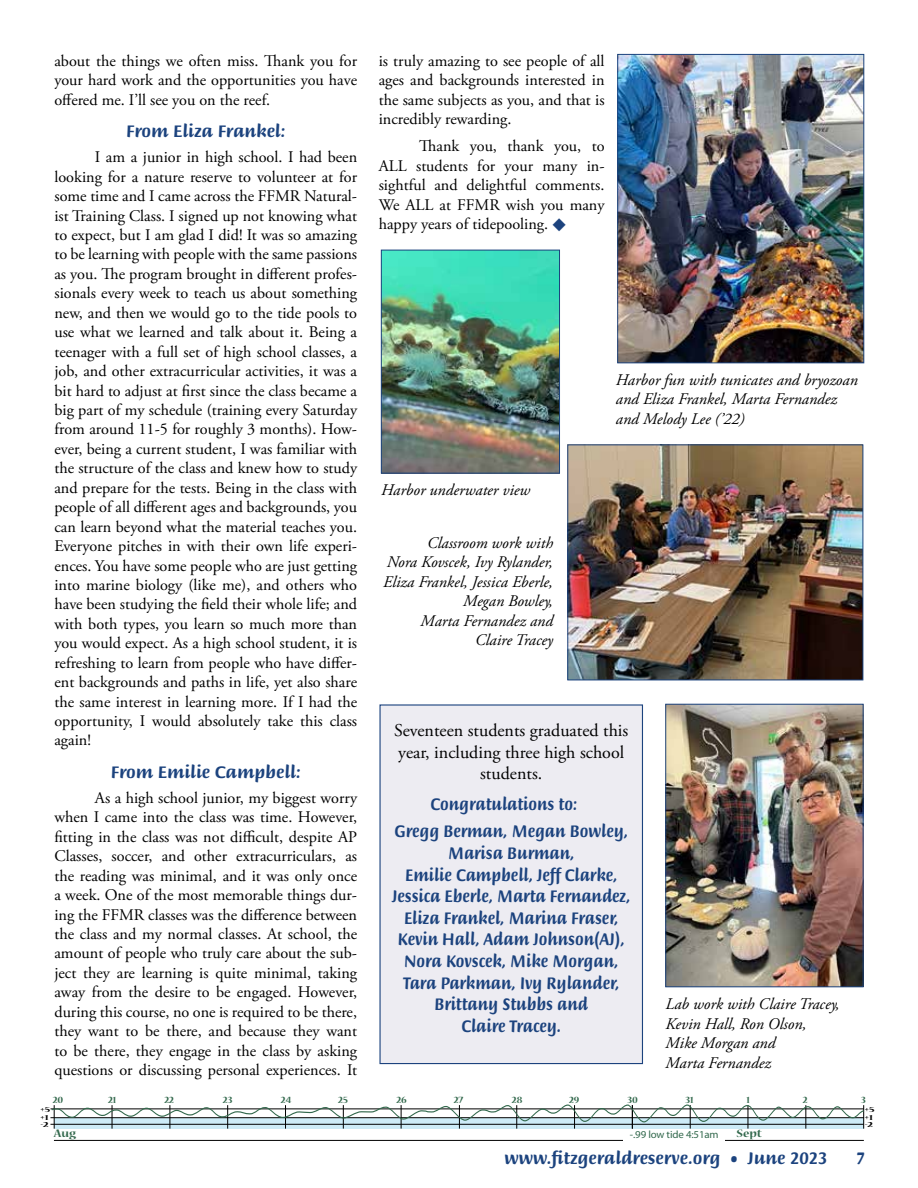
<style>
.page{position:relative;width:918px;height:1188px;background:#fff}
.page>*{position:absolute;margin:0;border:0;box-sizing:border-box;transform-origin:0 0}
.t1{font:700 18px/21.6px "Briem Script Std";color:#1c437e;scale:.85 1}
.t2{font:700 18px "Briem Script Std";color:#1c437e;scale:.95 1}
.t3{font:18px/21.6px "Adobe Garamond Pro";color:#000;text-align:center}
.t4{font:16.2px/19.5px "Adobe Garamond Pro";color:#000;text-align:justify}
.t5{font:italic 16.2px/19.5px "Adobe Garamond Pro";color:#000}
.t6{font:700 12.15px "Nueva Std";color:#33694d;scale:1.05 1}
.t7{font:10.65px "Myriad Pro";letter-spacing:-.01em;color:#33694d}
.t8{font:700 10.5px "Nueva Std";color:#33694d}
.t9{font:700 8.4px/7.6px "Nueva Std";color:#000;scale:1.43 1}
.s1{color:#1c437e}
.s2{font-size:12px}
</style>
<div class="page">
<hr style="left:54px;top:1140px;width:810px;height:1px;background:#000">
<hr style="left:50px;top:1109px;width:814px;height:1px;background:#000">
<hr style="left:50px;top:1117px;width:814px;height:1px;background:#000">
<hr style="left:50px;top:1124px;width:814px;height:1px;background:#000">
<svg style="left:51px;top:1104px;width:813px;height:25px"></svg>
<div style="left:624px;top:1129px;width:101px;height:13px;background:#fff"></div>
<img style="left:668px;top:706px;width:193px;height:279px">
<div style="left:666px;top:704px;width:197px;height:283px;border:1px solid #1c437e"></div>
<img style="left:383px;top:252px;width:175px;height:219px">
<div style="left:381px;top:250px;width:179px;height:223px;border:1px solid #1c437e"></div>
<img style="left:619px;top:56px;width:243px;height:305px">
<div style="left:617px;top:54px;width:247px;height:309px;border:1px solid #1c437e"></div>
<img style="left:569px;top:446px;width:292px;height:232px">
<div style="left:567px;top:444px;width:296px;height:236px;border:1px solid #1c437e"></div>
<div style="left:379px;top:704px;width:264px;height:360px;background:#edecf2;border:1px solid #1c437e"></div>
<p class="t4" style="left:54px;top:52px;width:304px">about the things we often miss. Thank you for your hard work and the opportunities you have offered me. I’ll see you on the reef.</p>
<p class="t2" style="left:126px;top:121px;width:169px">From Eliza Frankel:</p>
<p class="t4" style="left:54px;top:148px;width:304px;text-indent:40px">I am a junior in high school. I had been looking for a nature reserve to volunteer at for some time and I came across the FFMR Natural&shy;ist Training Class. I signed up not knowing what to expect, but I am glad I did! It was so amazing to be learning with people with the same passions as you. The program brought in different profes&shy;sionals every week to teach us about something new, and then we would go to the tide pools to use what we learned and talk about it. Being a teenager with a full set of high school classes, a job, and other extracurricular activities, it was a bit hard to adjust at first since the class became a big part of my schedule (training every Saturday from around 11-5 for roughly 3 months). How&shy;ever, being a current student, I was familiar with the structure of the class and knew how to study and prepare for the tests. Being in the class with people of all different ages and backgrounds, you can learn beyond what the material teaches you.<br>Everyone pitches in with their own life experi&shy;ences. You have some people who are just getting into marine biology (like me), and others who have been studying the field their whole life; and with both types, you learn so much more than you would expect. As a high school student, it is refreshing to learn from people who have differ&shy;ent backgrounds and paths in life, yet also share the same interest in learning more. If I had the opportunity, I would absolutely take this class again!</p>
<p class="t2" style="left:111px;top:762px;width:201px">From Emilie Campbell:</p>
<p class="t4" style="left:54px;top:789px;width:304px;text-indent:40px">As a high school junior, my biggest worry when I came into the class was time. However, fitting in the class was not difficult, despite AP Classes, soccer, and other extracurriculars, as the reading was minimal, and it was only once a week. One of the most memorable things dur&shy;ing the FFMR classes was the difference between the class and my normal classes. At school, the amount of people who truly care about the sub&shy;ject they are learning is quite minimal, taking away from the desire to be engaged. However, during this course, no one is required to be there, they want to be there, and because they want to be there, they engage in the class by asking questions or discussing personal experiences. It</p>
<p class="t4" style="left:379px;top:52px;width:227px">is truly amazing to see people of all ages and backgrounds interested in the same subjects as you, and that is incredibly rewarding.</p>
<p class="t4" style="left:379px;top:137px;width:227px;text-indent:40px">Thank you, thank you, to ALL students for your many in&shy;sightful and delightful comments.<br>We ALL at FFMR wish you many happy years of tidepooling. <span class="s1">◆</span></p>
<p class="t5" style="left:381px;top:481px;width:150px">Harbor underwater view</p>
<p class="t5" style="left:383px;top:533px;width:171px;text-align:right">Classroom work with<br>Nora Kovscek, Ivy Rylander,<br>Eliza Frankel, Jessica Eberle,<br>Megan Bowley,<br>Marta Fernandez and<br>Claire Tracey</p>
<p class="t5" style="left:616px;top:370px;width:243px">Harbor fun with tunicates and bryozoan and Eliza Frankel, Marta Fernandez and Melody Lee (’22)</p>
<p class="t3" style="left:394px;top:720px;width:236px">Seventeen students graduated this year, including three high school students.</p>
<p class="t1" style="left:394px;top:791px;width:276px;line-height:27px;text-indent:36px">Congratulations to:<br>Gregg Berman, Megan Bowley,</p>
<p class="t1" style="left:392px;top:842px;width:282px;text-align:center">Marisa Burman,<br>Emilie Campbell, Jeff Clarke,<br>Jessica Eberle, Marta Fernandez,<br>Eliza Frankel, Marina Fraser,<br>Kevin Hall, Adam Johnson(AJ),<br>Nora Kovscek, Mike Morgan,<br>Tara Parkman, Ivy Rylander,<br>Brittany Stubbs and<br>Claire Tracey.</p>
<p class="t5" style="left:666px;top:995px;width:175px">Lab work with Claire Tracey,<br>Kevin Hall, Ron Olson,<br>Mike Morgan and<br>Marta Fernandez</p>
<p class="t8" style="left:53px;top:1095px;width:12px">20</p>
<p class="t8" style="left:108px;top:1095px;width:10px">21</p>
<p class="t8" style="left:164px;top:1095px;width:11px">22</p>
<p class="t8" style="left:223px;top:1095px;width:11px">23</p>
<p class="t8" style="left:281px;top:1095px;width:12px">24</p>
<p class="t8" style="left:338px;top:1095px;width:11px">25</p>
<p class="t8" style="left:396px;top:1095px;width:12px">26</p>
<p class="t8" style="left:454px;top:1095px;width:11px">27</p>
<p class="t8" style="left:512px;top:1095px;width:12px">28</p>
<p class="t8" style="left:569px;top:1095px;width:12px">29</p>
<p class="t8" style="left:627px;top:1095px;width:12px">30</p>
<p class="t8" style="left:686px;top:1095px;width:10px">31</p>
<p class="t8" style="left:746px;top:1095px;width:5px">1</p>
<p class="t8" style="left:803px;top:1095px;width:6px">2</p>
<p class="t8" style="left:861px;top:1095px;width:6px">3</p>
<p class="t9" style="left:41px;top:1102px;width:9px;line-height:15.5px">+5 -2</p>
<p class="t9" style="left:41px;top:1114px;width:7px">+1</p>
<p class="t6" style="left:54px;top:1128px;width:23px">Aug</p>
<p class="t7" style="left:630px;top:1129px;width:90px">-.99 low tide 4:51am</p>
<p class="t6" style="left:736px;top:1128px;width:26px">Sept</p>
<p class="t9" style="left:865px;top:1106px;width:9px">+5 +1 -2</p>
<p class="t2" style="left:505px;top:1148px;width:342px">www.fitzgeraldreserve.org <span class="s2">•</span> June 2023</p>
<p class="t2" style="left:856px;top:1148px;width:11px">7</p>
</div>
